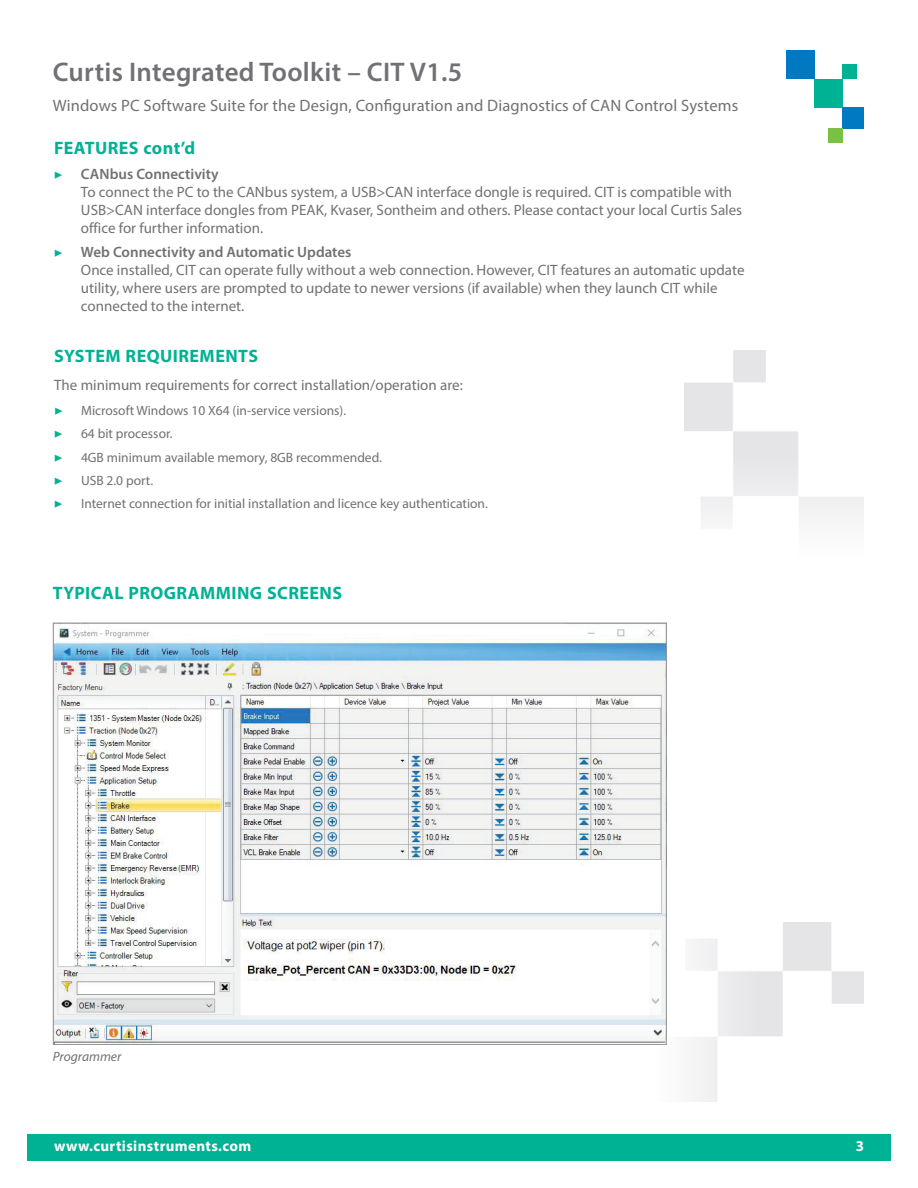
<style>
.page{position:relative;width:918px;height:1188px;background:#fff}
.page>*{position:absolute;margin:0;border:0;box-sizing:border-box;transform-origin:0 0}
.t1{font:600 27px "Myriad Pro";letter-spacing:.01em;color:#717074}
.t2{font:700 18px "Myriad Pro";letter-spacing:.025em;color:#00b294}
.t3{font:16.5px "Myriad Pro";letter-spacing:.01em;color:#717074}
.t4{font:15px/18px "Myriad Pro";color:#717074}
.t5{font:700 15px "Myriad Pro";letter-spacing:.025em;color:#fff}
.t6{font:13.5px/23.4px "Myriad Pro";color:#717074}
.t7{font:italic 13.5px "Myriad Pro";color:#717074}
.s1{font-family:"Minion Pro";color:#00b294}
.s2{font-weight:600}
.s3{font-family:"Minion Pro";font-size:15px;color:#00b294}
</style>
<div class="page">
<img style="left:55px;top:625px;width:610px;height:418px">
<div style="left:27px;top:1134px;width:864px;height:26px;background:#00b294"></div>
<div style="left:786px;top:51px;width:29px;height:28px;background:#0079c2"></div>
<div style="left:815px;top:79px;width:28px;height:28px;background:#00b294"></div>
<div style="left:843px;top:107px;width:21px;height:21px;background:#0079c2"></div>
<div style="left:843px;top:65px;width:14px;height:14px;background:#00b294"></div>
<div style="left:829px;top:128px;width:14px;height:14px;background:#79c142"></div>
<img style="left:652px;top:922px;width:212px;height:180px">
<h1 class="t1" style="left:53px;top:54px;width:411px">Curtis Integrated Toolkit – CIT V1.5</h1>
<p class="t3" style="left:53px;top:95px;width:687px">Windows PC Software Suite for the Design, Configuration and Diagnostics of CAN Control Systems</p>
<p class="t2" style="left:54px;top:136px;width:143px">FEATURES cont’d</p>
<p class="t4" style="left:81px;top:164px;width:663px;text-indent:-27px"><span class="s1">▶</span> <span class="s2">CANbus Connectivity<br></span>To connect the PC to the CANbus system, a USB&gt;CAN interface dongle is required. CIT is compatible with USB&gt;CAN interface dongles from PEAK, Kvaser, Sontheim and others. Please contact your local Curtis Sales office for further information.</p>
<p class="t4" style="left:81px;top:243px;width:665px;text-indent:-27px"><span class="s1">▶</span> <span class="s2">Web Connectivity and Automatic Updates<br></span>Once installed, CIT can operate fully without a web connection. However, CIT features an automatic update utility, where users are prompted to update to newer versions (if available) when they launch CIT while connected to the internet.</p>
<p class="t2" style="left:54px;top:344px;width:206px">SYSTEM REQUIREMENTS</p>
<p class="t4" style="left:54px;top:376px;width:410px">The minimum requirements for correct installation/operation are:</p>
<p class="t6" style="left:54px;top:398px;width:435px"><span class="s3">▶</span> Microsoft Windows 10 X64 (in-service versions).<br><span class="s3">▶</span> 64 bit processor.<br><span class="s3">▶</span> 4GB minimum available memory, 8GB recommended.<br><span class="s3">▶</span> USB 2.0 port.<br><span class="s3">▶</span> Internet connection for initial installation and licence key authentication.</p>
<p class="t2" style="left:53px;top:581px;width:291px">TYPICAL PROGRAMMING SCREENS</p>
<p class="t7" style="left:53px;top:1048px;width:70px">Programmer</p>
<p class="t5" style="left:54px;top:1136px;width:199px">www.curtisinstruments.com</p>
<p class="t5" style="left:856px;top:1136px;width:10px">3</p>
</div>
